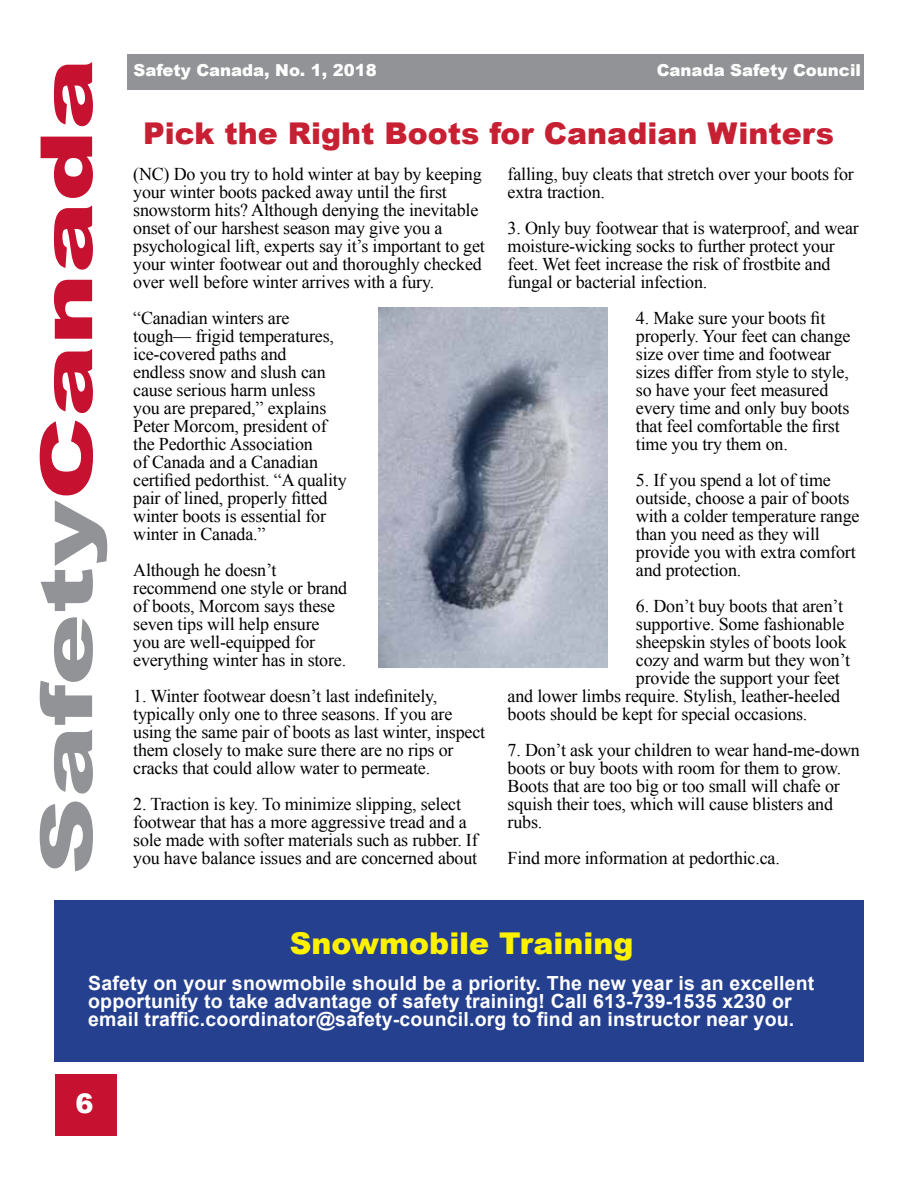
<style>
.page{position:relative;width:918px;height:1188px;background:#fff}
.page>*{position:absolute;margin:0;border:0;box-sizing:border-box;transform-origin:0 0}
.t1{font:900 72px "Arial";color:#919396;scale:1.49 1}
.t2{font:900 30px "Arial";color:#c72032}
.t3{font:900 30px "Arial";color:#fff200}
.t4{font:900 27px "Arial";color:#fff}
.t5{font:700 19.5px/18px "Arial";letter-spacing:.01em;color:#fff}
.t6{font:18px/18px "Times New Roman";letter-spacing:-.01em;color:#000}
.t7{font:900 16.5px "Arial";color:#fff}
.s1{color:#c61130}
</style>
<div class="page">
<div style="left:128px;top:54px;width:736px;height:36px;background:#919396"></div>
<div style="left:56px;top:1075px;width:61px;height:61px;background:#c61130"></div>
<img style="left:378px;top:308px;width:230px;height:360px">
<div style="left:54px;top:900px;width:810px;height:162px;background:#25408f"></div>
<h1 class="t1" style="left:14px;top:875px;width:550px;rotate:-90deg">Safety<span class="s1">Canada</span></h1>
<p class="t7" style="left:134px;top:58px;width:245px">Safety Canada, No. 1, 2018</p>
<p class="t7" style="left:657px;top:58px;width:206px">Canada Safety Council</p>
<h2 class="t2" style="left:143px;top:112px;width:692px">Pick the Right Boots for Canadian Winters</h2>
<p class="t6" style="left:133px;top:165px;width:353px">(NC) Do you try to hold winter at bay by keeping your winter boots packed away until the first snowstorm hits? Although denying the inevitable onset of our harshest season may give you a psychological lift, experts say it’s important to get your winter footwear out and thoroughly checked over well before winter arrives with a fury.</p>
<p class="t6" style="left:133px;top:309px;width:215px">“Canadian winters are tough— frigid temperatures, ice-covered paths and<br>endless snow and slush can cause serious harm unless<br>you are prepared,” explains<br>Peter Morcom, president of the Pedorthic Association<br>of Canada and a Canadian certified pedorthist. “A quality pair of lined, properly fitted winter boots is essential for winter in Canada.”</p>
<p class="t6" style="left:133px;top:561px;width:216px">Although he doesn’t recommend one style or brand of boots, Morcom says these seven tips will help ensure you are well-equipped for everything winter has in store.</p>
<p class="t6" style="left:133px;top:687px;width:354px">1. Winter footwear doesn’t last indefinitely, typically only one to three seasons. If you are using the same pair of boots as last winter, inspect them closely to make sure there are no rips or cracks that could allow water to permeate.</p>
<p class="t6" style="left:133px;top:795px;width:346px">2. Traction is key. To minimize slipping, select footwear that has a more aggressive tread and a sole made with softer materials such as rubber. If you have balance issues and are concerned about</p>
<p class="t6" style="left:508px;top:165px;width:348px">falling, buy cleats that stretch over your boots for extra traction.</p>
<p class="t6" style="left:508px;top:219px;width:353px">3. Only buy footwear that is waterproof, and wear moisture-wicking socks to further protect your feet. Wet feet increase the risk of frostbite and fungal or bacterial infection.</p>
<p class="t6" style="left:636px;top:309px;width:216px">4. Make sure your boots fit properly. Your feet can change size over time and footwear sizes differ from style to style, so have your feet measured every time and only buy boots that feel comfortable the first time you try them on.</p>
<p class="t6" style="left:636px;top:471px;width:225px">5. If you spend a lot of time outside, choose a pair of boots with a colder temperature range than you need as they will provide you with extra comfort and protection.</p>
<p class="t6" style="left:636px;top:597px;width:209px">6. Don’t buy boots that aren’t</p>
<p class="t6" style="left:636px;top:615px;width:210px">supportive. Some fashionable</p>
<p class="t6" style="left:636px;top:633px;width:212px">sheepskin styles of boots look</p>
<p class="t6" style="left:636px;top:651px;width:216px">cozy and warm but they won’t</p>
<p class="t6" style="left:636px;top:669px;width:205px">provide the support your feet</p>
<p class="t6" style="left:508px;top:687px;width:334px">and lower limbs require. Stylish, leather-heeled</p>
<p class="t6" style="left:508px;top:705px;width:301px">boots should be kept for special occasions.</p>
<p class="t6" style="left:508px;top:741px;width:354px">7. Don’t ask your children to wear hand-me-down boots or buy boots with room for them to grow.<br>Boots that are too big or too small will chafe or squish their toes, which will cause blisters and rubs.</p>
<p class="t6" style="left:508px;top:849px;width:274px">Find more information at pedorthic.ca.</p>
<h2 class="t3" style="left:290px;top:922px;width:345px">Snowmobile Training</h2>
<p class="t5" style="left:88px;top:975px;width:728px">Safety on your snowmobile should be a priority. The new year is an excellent opportunity to take advantage of safety training! Call 613-739-1535 x230 or email traffic.coordinator@safety-council.org to find an instructor near you.</p>
<h3 class="t4" style="left:76px;top:1084px;width:20px">6</h3>
</div>
